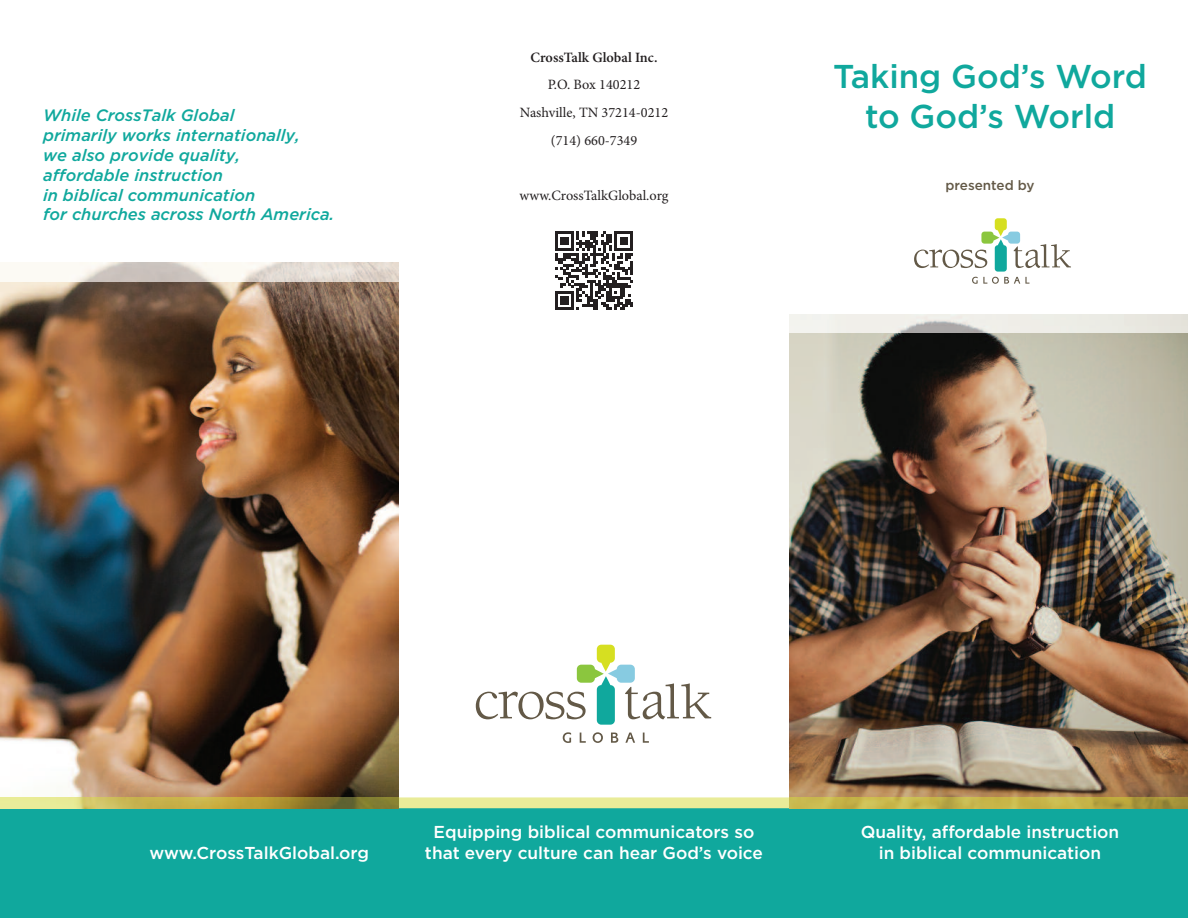
<style>
.page{position:relative;width:1188px;height:918px;background:#fff}
.page>*{position:absolute;margin:0;border:0;box-sizing:border-box;transform-origin:0 0}
.t1{font:500 33px/39.6px "Gotham";color:#10a89d;text-align:center}
.t2{font:500 17.25px/20.7px "Gotham";color:#fff;text-align:center}
.t3{font:italic 500 16.5px/19.8px "Gotham";color:#10a89d}
.t4{font:14.25px/27.6px "Minion Pro";color:#231f20;text-align:center}
.t5{font:600 14.25px "Minion Pro";color:#231f20}
.t6{font:500 13.5px "Gotham";color:#635947}
</style>
<div class="page">
<img style="left:790px;top:314px;width:398px;height:494px">
<svg style="left:914px;top:218px;width:157px;height:66px"></svg>
<svg style="left:555px;top:231px;width:78px;height:1px"></svg>
<svg style="left:555px;top:232px;width:78px;height:78px"></svg>
<svg style="left:476px;top:645px;width:235px;height:98px"></svg>
<img style="left:0;top:263px;width:398px;height:534px">
<div style="left:0;top:808px;width:1188px;height:110px;background:#10a89d"></div>
<svg style="left:0;top:797px;width:790px;height:11px;background:#d1cb76"></svg>
<p class="t3" style="left:43px;top:105px;width:293px">While CrossTalk Global<br>primarily works internationally,<br>we also provide quality,<br>affordable instruction<br>in biblical communication<br>for churches across North America.</p>
<p class="t5" style="left:531px;top:52px;width:128px">CrossTalk Global Inc.</p>
<p class="t4" style="left:520px;top:72px;width:150px">P.O. Box 140212<br>Nashville, TN 37214-0212 (714) 660-7349</p>
<p class="t4" style="left:520px;top:183px;width:150px">www.CrossTalkGlobal.org</p>
<h1 class="t1" style="left:833px;top:57px;width:315px">Taking God’s Word to God’s World</h1>
<p class="t6" style="left:946px;top:177px;width:91px">presented by</p>
<p class="t2" style="left:434px;top:822px;width:322px">Equipping biblical communicators so</p>
<p class="t2" style="left:150px;top:843px;width:221px">www.CrossTalkGlobal.org</p>
<p class="t2" style="left:425px;top:843px;width:340px">that every culture can hear God’s voice</p>
<p class="t2" style="left:861px;top:822px;width:260px">Quality, affordable instruction in biblical communication</p>
</div>
